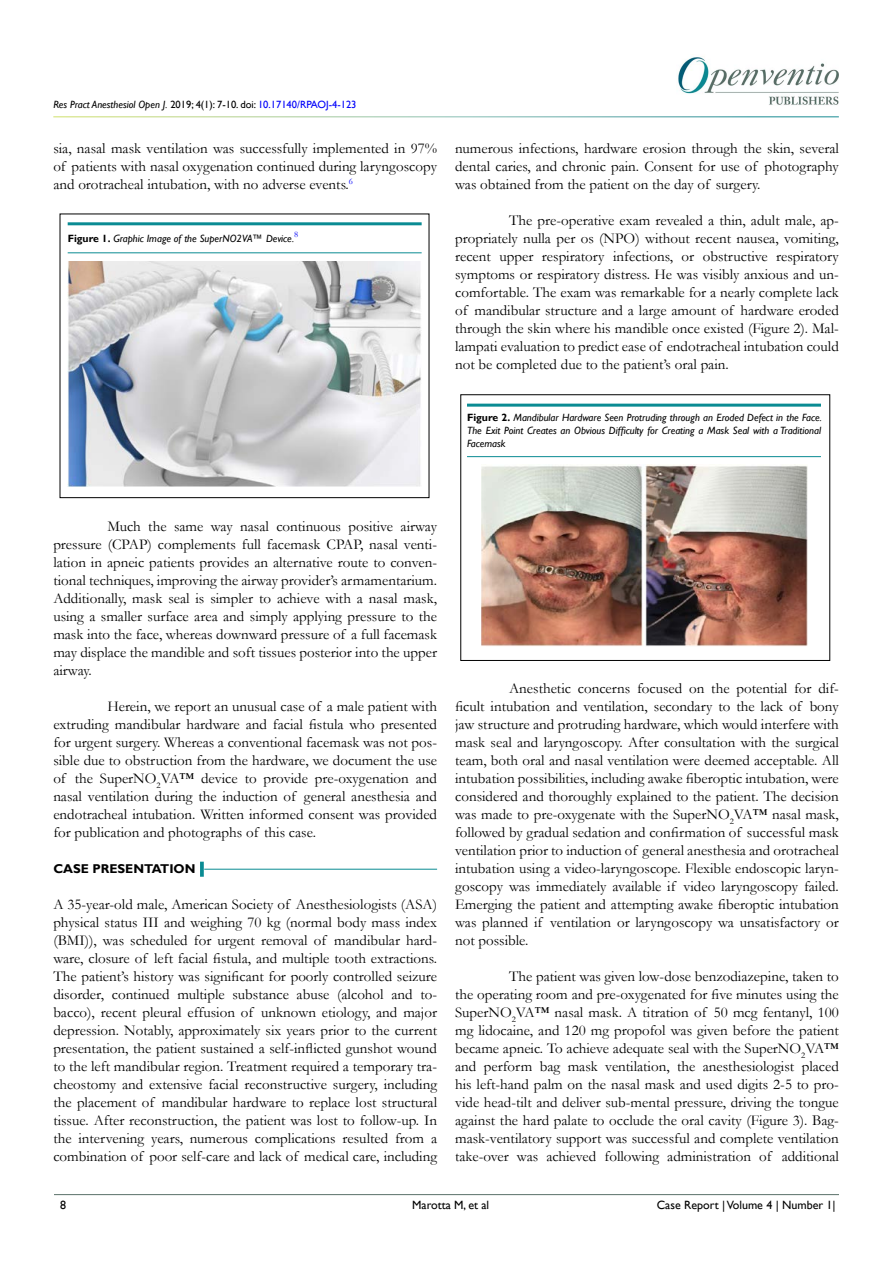
<style>
.page{position:relative;width:893px;height:1263px;background:#fff}
.page>*{position:absolute;margin:0;border:0;box-sizing:border-box;transform-origin:0 0}
.t1{font:15px/18px "Garamond";color:#000;text-align:justify}
.t2{font:700 12.75px "Gill Sans";color:#000}
.t3{font:12px "Gill Sans";color:#000}
.t4{font:12px "Gill Sans";color:#000101}
.t5{font:italic 10.5px/12.6px "Gill Sans";color:#000;text-align:justify}
.t6{font:8.7px "Garamond";color:#0000fa}
.s1{font-style:normal}
.s2{font-style:normal;color:#0000fa}
.s3{font-weight:700;font-style:normal}
.s4{color:#000}
</style>
<div class="page">
<img style="left:678px;top:57px;width:161px;height:48px">
<hr style="left:54px;top:1194px;width:785px;height:1px;background:#597068">
<hr style="left:204px;top:869px;width:233px;height:1px;background:#0a8b93">
<svg style="left:200px;top:862px;width:4px;height:15px"></svg>
<hr style="left:68px;top:222px;width:354px;height:3px;background:#0a8b93">
<img style="left:68px;top:262px;width:353px;height:224px">
<hr style="left:68px;top:253px;width:354px;height:1px;background:#0a8b93">
<hr style="left:467px;top:404px;width:354px;height:3px;background:#0a8b93">
<img style="left:481px;top:465px;width:326px;height:181px">
<hr style="left:467px;top:456px;width:354px;height:1px;background:#0a8b93">
<p class="t5" style="left:53px;top:99px;width:305px">Res Pract Anesthesiol Open J. <span class="s1">2019; 4(1): 7-10. doi:</span> <span class="s2">10.17140/RPAOJ-4-123</span></p>
<p class="t1" style="left:53px;top:139px;width:385px">sia, nasal mask ventilation was successfully implemented in 97% of patients with nasal oxygenation continued during laryngoscopy and orotracheal intubation, with no adverse events.<sup>6</sup></p>
<p class="t6" style="left:294px;top:228px;width:6px">8</p>
<p class="t5" style="left:68px;top:232px;width:228px"><span class="s3">Figure 1.</span> Graphic Image of the SuperNO2VA™ Device.</p>
<p class="t1" style="left:455px;top:139px;width:385px">numerous infections, hardware erosion through the skin, several dental caries, and chronic pain. Consent for use of photography was obtained from the patient on the day of surgery.</p>
<p class="t1" style="left:455px;top:211px;width:385px;text-indent:54px">The pre-operative exam revealed a thin, adult male, ap&shy;propriately nulla per os (NPO) without recent nausea, vomiting, recent upper respiratory infections, or obstructive respiratory symptoms or respiratory distress. He was visibly anxious and un&shy;comfortable. The exam was remarkable for a nearly complete lack of mandibular structure and a large amount of hardware eroded through the skin where his mandible once existed (Figure 2). Mal&shy;lampati evaluation to predict ease of endotracheal intubation could not be completed due to the patient’s oral pain.</p>
<p class="t5" style="left:467px;top:412px;width:356px"><span class="s3">Figure 2.</span> Mandibular Hardware Seen Protruding through an Eroded Defect in the Face.<br>The Exit Point Creates an Obvious Difficulty for Creating a Mask Seal with a Traditional Facemask</p>
<p class="t1" style="left:53px;top:517px;width:385px;text-indent:54px">Much the same way nasal continuous positive airway pressure (CPAP) complements full facemask CPAP, nasal venti&shy;lation in apneic patients provides an alternative route to conven&shy;tional techniques, improving the airway provider’s armamentarium.<br>Additionally, mask seal is simpler to achieve with a nasal mask, using a smaller surface area and simply applying pressure to the mask into the face, whereas downward pressure of a full facemask may displace the mandible and soft tissues posterior into the upper airway.</p>
<p class="t1" style="left:53px;top:697px;width:385px;text-indent:54px">Herein, we report an unusual case of a male patient with extruding mandibular hardware and facial fistula who presented for urgent surgery. Whereas a conventional facemask was not pos&shy;sible due to obstruction from the hardware, we document the use of the SuperNO<sub>2</sub>VA™ device to provide pre-oxygenation and nasal ventilation during the induction of general anesthesia and endotracheal intubation. Written informed consent was provided for publication and photographs of this case.</p>
<p class="t2" style="left:53px;top:861px;width:144px">CASE PRESENTATION</p>
<p class="t1" style="left:53px;top:895px;width:385px">A 35-year-old male, American Society of Anesthesiologists (ASA) physical status III and weighing 70 kg (normal body mass index (BMI)), was scheduled for urgent removal of mandibular hard&shy;ware, closure of left facial fistula, and multiple tooth extractions.<br>The patient’s history was significant for poorly controlled seizure disorder, continued multiple substance abuse (alcohol and to&shy;bacco), recent pleural effusion of unknown etiology, and major depression. Notably, approximately six years prior to the current presentation, the patient sustained a self-inflicted gunshot wound to the left mandibular region. Treatment required a temporary tra&shy;cheostomy and extensive facial reconstructive surgery, including the placement of mandibular hardware to replace lost structural tissue. After reconstruction, the patient was lost to follow-up. In the intervening years, numerous complications resulted from a combination of poor self-care and lack of medical care, including</p>
<p class="t1" style="left:455px;top:679px;width:385px;text-indent:54px">Anesthetic concerns focused on the potential for dif&shy;ficult intubation and ventilation, secondary to the lack of bony jaw structure and protruding hardware, which would interfere with mask seal and laryngoscopy. After consultation with the surgical team, both oral and nasal ventilation were deemed acceptable. All intubation possibilities, including awake fiberoptic intubation, were considered and thoroughly explained to the patient. The decision was made to pre-oxygenate with the SuperNO<sub>2</sub>VA™ nasal mask, followed by gradual sedation and confirmation of successful mask ventilation prior to induction of general anesthesia and orotracheal intubation using a video-laryngoscope. Flexible endoscopic laryn&shy;goscopy was immediately available if video laryngoscopy failed.<br>Emerging the patient and attempting awake fiberoptic intubation was planned if ventilation or laryngoscopy wa unsatisfactory or not possible.</p>
<p class="t1" style="left:455px;top:967px;width:385px;text-indent:54px">The patient was given low-dose benzodiazepine, taken to the operating room and pre-oxygenated for five minutes using the SuperNO<sub>2</sub>VA™ nasal mask. A titration of 50 mcg fentanyl, 100 mg lidocaine, and 120 mg propofol was given before the patient became apneic. To achieve adequate seal with the SuperNO<sub>2</sub>VA™ and perform bag mask ventilation, the anesthesiologist placed his left-hand palm on the nasal mask and used digits 2-5 to pro&shy;vide head-tilt and deliver sub-mental pressure, driving the tongue against the hard palate to occlude the oral cavity (Figure 3). Bag&shy;mask-ventilatory support was successful and complete ventilation take-over was achieved following administration of additional</p>
<p class="t3" style="left:60px;top:1198px;width:7px">8</p>
<p class="t4" style="left:412px;top:1198px;width:78px">Marotta M<span class="s4">, et al</span></p>
<p class="t3" style="left:657px;top:1198px;width:180px">Case Report | Volume 4 | Number 1|</p>
</div>
